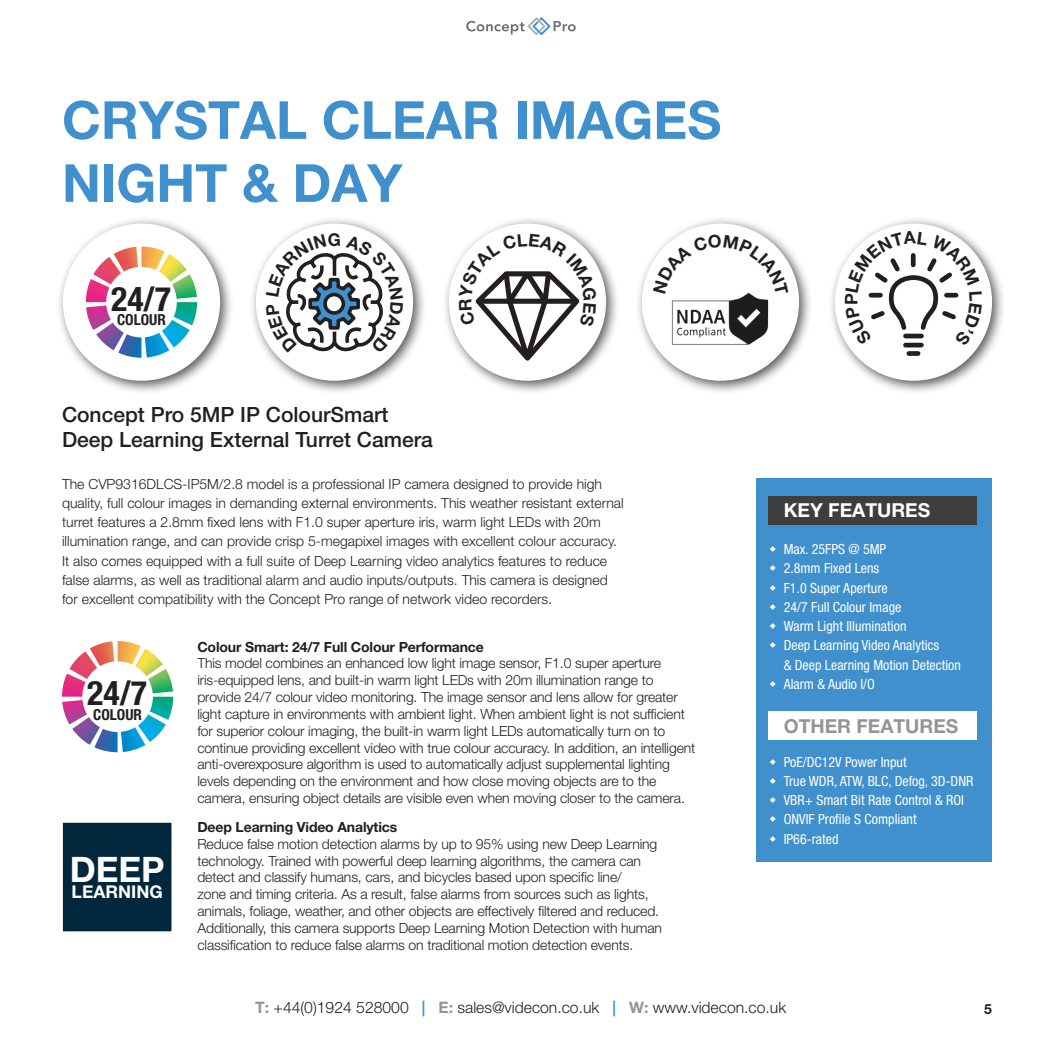
<style>
.page{position:relative;width:1042px;height:1042px;background:#fff}
.page>*{position:absolute;margin:0;border:0;box-sizing:border-box;transform-origin:0 0}
.t1{font:700 52.5px "Helvetica Neue LT Pro";color:#3f90cd}
.t2{font:700 35.18px "Helvetica Neue LT Pro";color:#fff}
.t3{font:700 condensed 33.77px "Helvetica Neue LT Pro";color:#231f20}
.t4{font:500 21px/25.2px "Helvetica Neue LT Pro";color:#231f20}
.t5{font:700 19.25px "Helvetica Neue LT Pro";color:#939598}
.t6{font:700 19.25px "Helvetica Neue LT Pro";color:#fff}
.t7{font:700 17.5px "Helvetica Neue LT Pro";color:#fff}
.t8{font:300 15.75px "Helvetica Neue LT Pro";color:#231f20}
.t9{font:700 condensed 15.22px "Helvetica Neue LT Pro";color:#231f20}
.DESCRIPTION{font:300 14px/16.8px "Helvetica Neue LT Pro";letter-spacing:-.01em;color:#231f20}
.t10{font:condensed 14px/19.2px "Helvetica Neue LT Pro";color:#fff}
.DESCRIPTION-2{font:700 14px "Helvetica Neue LT Pro";letter-spacing:-.01em;color:#231f20}
.s1{font-weight:700;color:#939598}
.s2{font-weight:500;color:#3f90cd}
</style>
<div class="page">
<div style="left:756px;top:478px;width:236px;height:384px;background:#3f90cd"></div>
<div style="left:769px;top:496px;width:208px;height:28px;background:#3e3e3f"></div>
<div style="left:769px;top:712px;width:208px;height:28px;background:#fff"></div>
<div style="left:56px;top:217px;width:178px;height:178px;background:#231f20;opacity:.75"></div>
<div style="left:63px;top:223px;width:157px;height:158px;background:#fff;border-radius:50%"></div>
<svg style="left:86px;top:246px;width:111px;height:112px"></svg>
<div style="left:249px;top:217px;width:178px;height:178px;background:#231f20;opacity:.75"></div>
<div style="left:256px;top:223px;width:157px;height:158px;background:#fff;border-radius:50%"></div>
<div style="left:442px;top:217px;width:178px;height:178px;background:#231f20;opacity:.75"></div>
<div style="left:449px;top:223px;width:157px;height:158px;background:#fff;border-radius:50%"></div>
<div style="left:828px;top:217px;width:178px;height:178px;background:#231f20;opacity:.75"></div>
<div style="left:835px;top:223px;width:157px;height:158px;background:#fff;border-radius:50%"></div>
<div style="left:635px;top:217px;width:178px;height:178px;background:#231f20;opacity:.75"></div>
<div style="left:642px;top:223px;width:157px;height:158px;background:#fff;border-radius:50%"></div>
<img style="left:671px;top:295px;width:98px;height:50px">
<div style="left:62px;top:822px;width:110px;height:110px;background:#00273b"></div>
<div style="left:61px;top:821px;width:112px;height:112px;border:2px solid #fff"></div>
<svg style="left:62px;top:641px;width:111px;height:111px"></svg>
<svg style="left:466px;top:17px;width:110px;height:18px"></svg>
<svg style="left:266px;top:233px;width:137px;height:123px"></svg>
<svg style="left:459px;top:233px;width:137px;height:133px"></svg>
<svg style="left:845px;top:231px;width:137px;height:127px"></svg>
<svg style="left:653px;top:234px;width:135px;height:61px"></svg>
<p class="t1" style="left:62px;top:88px;width:661px">CRYSTAL CLEAR IMAGES</p>
<p class="t1" style="left:62px;top:151px;width:342px">NIGHT &amp; DAY</p>
<h3 class="t3" style="left:111px;top:278px;width:61px">24/7</h3>
<p class="t9" style="left:117px;top:311px;width:50px">COLOUR</p>
<p class="t4" style="left:62px;top:402px;width:372px">Concept Pro 5MP IP ColourSmart<br>Deep Learning External Turret Camera</p>
<p class="DESCRIPTION" style="left:62px;top:474px;width:563px;line-height:19.2px">The CVP9316DLCS-IP5M/2.8 model is a professional IP camera designed to provide high quality, full colour images in demanding external environments. This weather resistant external turret features a 2.8mm fixed lens with F1.0 super aperture iris, warm light LEDs with 20m illumination range, and can provide crisp 5-megapixel images with excellent colour accuracy.<br>It also comes equipped with a full suite of Deep Learning video analytics features to reduce false alarms, as well as traditional alarm and audio inputs/outputs. This camera is designed for excellent compatibility with the Concept Pro range of network video recorders.</p>
<h3 class="t3" style="left:87px;top:672px;width:61px">24/7</h3>
<p class="t9" style="left:93px;top:705px;width:50px">COLOUR</p>
<p class="t2" style="left:70px;top:847px;width:97px">DEEP</p>
<p class="t7" style="left:72px;top:880px;width:93px">LEARNING</p>
<p class="DESCRIPTION-2" style="left:197px;top:638px;width:288px">Colour Smart: 24/7 Full Colour Performance</p>
<p class="DESCRIPTION" style="left:197px;top:655px;width:499px">This model combines an enhanced low light image sensor, F1.0 super aperture iris-equipped lens, and built-in warm light LEDs with 20m illumination range to provide 24/7 colour video monitoring. The image sensor and lens allow for greater light capture in environments with ambient light. When ambient light is not sufficient for superior colour imaging, the built-in warm light LEDs automatically turn on to continue providing excellent video with true colour accuracy. In addition, an intelligent anti-overexposure algorithm is used to automatically adjust supplemental lighting levels depending on the environment and how close moving objects are to the camera, ensuring object details are visible even when moving closer to the camera.</p>
<p class="DESCRIPTION-2" style="left:197px;top:818px;width:201px">Deep Learning Video Analytics</p>
<p class="DESCRIPTION" style="left:197px;top:835px;width:466px">Reduce false motion detection alarms by up to 95% using new Deep Learning technology. Trained with powerful deep learning algorithms, the camera can detect and classify humans, cars, and bicycles based upon specific line/<br>zone and timing criteria. As a result, false alarms from sources such as lights, animals, foliage, weather, and other objects are effectively filtered and reduced.<br>Additionally, this camera supports Deep Learning Motion Detection with human classification to reduce false alarms on traditional motion detection events.</p>
<p class="t6" style="left:784px;top:498px;width:148px">KEY FEATURES</p>
<p class="t10" style="left:784px;top:539px;width:104px">Max. 25FPS @ 5MP</p>
<p class="t10" style="left:784px;top:559px;width:97px">2.8mm Fixed Lens</p>
<p class="t10" style="left:784px;top:578px;width:105px">F1.0 Super Aperture</p>
<p class="t10" style="left:784px;top:597px;width:119px">24/7 Full Colour Image</p>
<p class="t10" style="left:784px;top:616px;width:124px">Warm Light Illumination</p>
<p class="t10" style="left:784px;top:636px;width:179px">Deep Learning Video Analytics<br>&amp; Deep Learning Motion Detection</p>
<p class="t10" style="left:784px;top:674px;width:93px">Alarm &amp; Audio I/O</p>
<p class="t5" style="left:784px;top:714px;width:176px">OTHER FEATURES</p>
<p class="t10" style="left:784px;top:752px;width:124px">PoE/DC12V Power Input</p>
<p class="t10" style="left:784px;top:771px;width:191px">True WDR, ATW, BLC, Defog, 3D-DNR</p>
<p class="t10" style="left:784px;top:790px;width:182px">VBR+ Smart Bit Rate Control &amp; ROI</p>
<p class="t10" style="left:784px;top:809px;width:134px">ONVIF Profile S Compliant</p>
<p class="t10" style="left:784px;top:829px;width:56px">IP66-rated</p>
<p class="t8" style="left:255px;top:998px;width:532px"><span class="s1">T:</span> +44(0)1924 528000 <span class="s2">|</span> <span class="s1">E:</span> sales@videcon.co.uk <span class="s2">|</span> <span class="s1">W:</span> www.videcon.co.uk</p>
<p class="DESCRIPTION-2" style="left:984px;top:1000px;width:9px">5</p>
</div>
